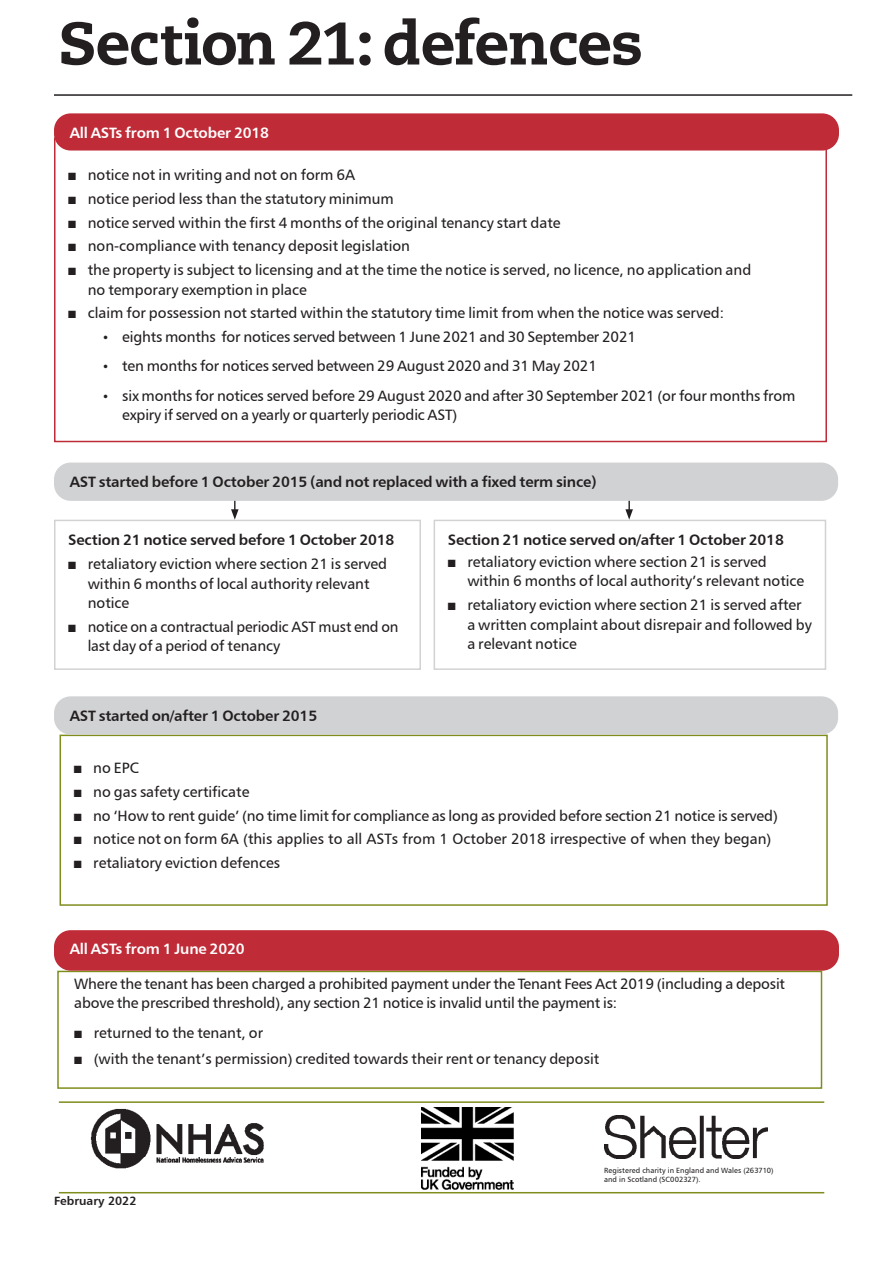
<style>
.page{position:relative;width:893px;height:1263px;background:#fff}
.page>*{position:absolute;margin:0;border:0;box-sizing:border-box;transform-origin:0 0}
.headings_43pt{font:800 60px "Caecilia LT Std";letter-spacing:-.015em;color:#231f20}
.BODY{font:15px/19.5px "Humanist 777 BT Roman B";color:#231f20}
.Paragraph_head{font:15px "Humanist 777 BT Bold B";letter-spacing:-.01em;color:#231f20}
.Paragraph_head-2{font:15px "Humanist 777 BT Bold B";letter-spacing:-.01em;color:#fff}
.t1{font:12px "Humanist 777 BT Bold B";color:#231f20}
.t2{font:7.5px/9px "Humanist 777 BT Roman B";letter-spacing:.01em;color:#231f20}
.s1{font-size:12px}
</style>
<div class="page">
<div style="left:54px;top:113px;width:785px;height:38px;background:#bf2b37;border-radius:17px"></div>
<div style="left:54px;top:463px;width:784px;height:38px;background:#d1d2d4;border-radius:17px"></div>
<div style="left:54px;top:520px;width:367px;height:150px;border:2px solid #d1d2d4"></div>
<div style="left:434px;top:520px;width:392px;height:150px;border:2px solid #d1d2d4"></div>
<svg style="left:625px;top:501px;width:8px;height:19px"></svg>
<svg style="left:231px;top:501px;width:8px;height:19px"></svg>
<div style="left:60px;top:735px;width:768px;height:171px;border:2px solid #808d1d"></div>
<hr style="left:54px;top:94px;width:798px;height:2px;background:#231f20">
<img style="left:90px;top:1108px;width:174px;height:61px">
<hr style="left:59px;top:1192px;width:765px;height:1px;background:#808c1c">
<hr style="left:59px;top:1101px;width:765px;height:2px;background:#808c1c">
<img style="left:421px;top:1107px;width:93px;height:82px">
<img style="left:604px;top:1115px;width:163px;height:43px">
<div style="left:57px;top:971px;width:765px;height:118px;border:2px solid #808d1d"></div>
<div style="left:54px;top:930px;width:785px;height:41px;background:#bf2b37;border-radius:17px"></div>
<div style="left:54px;top:696px;width:784px;height:39px;background:#d1d2d4;border-radius:17px"></div>
<p class="headings_43pt" style="left:59px;top:6px;width:586px">Section 21: defences</p>
<p class="Paragraph_head-2" style="left:70px;top:123px;width:201px">All ASTs from 1 October 2018</p>
<p class="BODY" style="left:68px;top:165px;width:288px">■ notice not in writing and not on form 6A</p>
<p class="BODY" style="left:68px;top:189px;width:327px">■ notice period less than the statutory minimum</p>
<p class="BODY" style="left:68px;top:212px;width:494px">■ notice served within the first 4 months of the original tenancy start date</p>
<p class="BODY" style="left:68px;top:236px;width:343px">■ non-compliance with tenancy deposit legislation</p>
<p class="BODY" style="left:88px;top:260px;width:665px;text-indent:-20px">■ the property is subject to licensing and at the time the notice is served, no licence, no application and no temporary exemption in place</p>
<p class="BODY" style="left:68px;top:303px;width:657px">■ claim for possession not started within the statutory time limit from when the notice was served:</p>
<p class="BODY" style="left:102px;top:327px;width:535px"><span class="s1">•</span> eights months for notices served between 1 June 2021 and 30 September 2021</p>
<p class="BODY" style="left:102px;top:356px;width:496px"><span class="s1">•</span> ten months for notices served between 29 August 2020 and 31 May 2021</p>
<p class="BODY" style="left:122px;top:385px;width:675px;text-indent:-20px"><span class="s1">•</span> six months for notices served before 29 August 2020 and after 30 September 2021 (or four months from expiry if served on a yearly or quarterly periodic AST)</p>
<p class="Paragraph_head" style="left:70px;top:472px;width:528px">AST started before 1 October 2015 (and not replaced with a fixed term since)</p>
<p class="Paragraph_head" style="left:68px;top:531px;width:328px">Section 21 notice served before 1 October 2018</p>
<p class="BODY" style="left:88px;top:554px;width:301px;text-indent:-20px">■ retaliatory eviction where section 21 is served within 6 months of local authority relevant notice</p>
<p class="BODY" style="left:88px;top:617px;width:312px;text-indent:-20px">■ notice on a contractual periodic AST must end on last day of a period of tenancy</p>
<p class="Paragraph_head" style="left:70px;top:706px;width:249px">AST started on/after 1 October 2015</p>
<p class="Paragraph_head" style="left:448px;top:531px;width:338px">Section 21 notice served on/after 1 October 2018</p>
<p class="BODY" style="left:467px;top:552px;width:338px;text-indent:-20px">■ retaliatory eviction where section 21 is served within 6 months of local authority’s relevant notice</p>
<p class="BODY" style="left:467px;top:595px;width:346px;text-indent:-20px">■ retaliatory eviction where section 21 is served after a written complaint about disrepair and followed by a relevant notice</p>
<p class="BODY" style="left:74px;top:758px;width:67px">■ no EPC</p>
<p class="BODY" style="left:74px;top:781px;width:177px">■ no gas safety certificate</p>
<p class="BODY" style="left:74px;top:805px;width:705px">■ no ‘How to rent guide’ (no time limit for compliance as long as provided before section 21 notice is served)</p>
<p class="BODY" style="left:74px;top:829px;width:699px">■ notice not on form 6A (this applies to all ASTs from 1 October 2018 irrespective of when they began)</p>
<p class="BODY" style="left:74px;top:853px;width:208px">■ retaliatory eviction defences</p>
<p class="Paragraph_head-2" style="left:70px;top:940px;width:176px">All ASTs from 1 June 2020</p>
<p class="BODY" style="left:74px;top:974px;width:712px">Where the tenant has been charged a prohibited payment under the Tenant Fees Act 2019 (including a deposit above the prescribed threshold), any section 21 notice is invalid until the payment is:</p>
<p class="BODY" style="left:74px;top:1022px;width:190px">■ returned to the tenant, or</p>
<p class="BODY" style="left:74px;top:1048px;width:526px">■ (with the tenant’s permission) credited towards their rent or tenancy deposit</p>
<p class="t1" style="left:54px;top:1193px;width:84px">February 2022</p>
<p class="t2" style="left:604px;top:1166px;width:171px">Registered charity in England and Wales (263710) and in Scotland (SC002327).</p>
</div>
